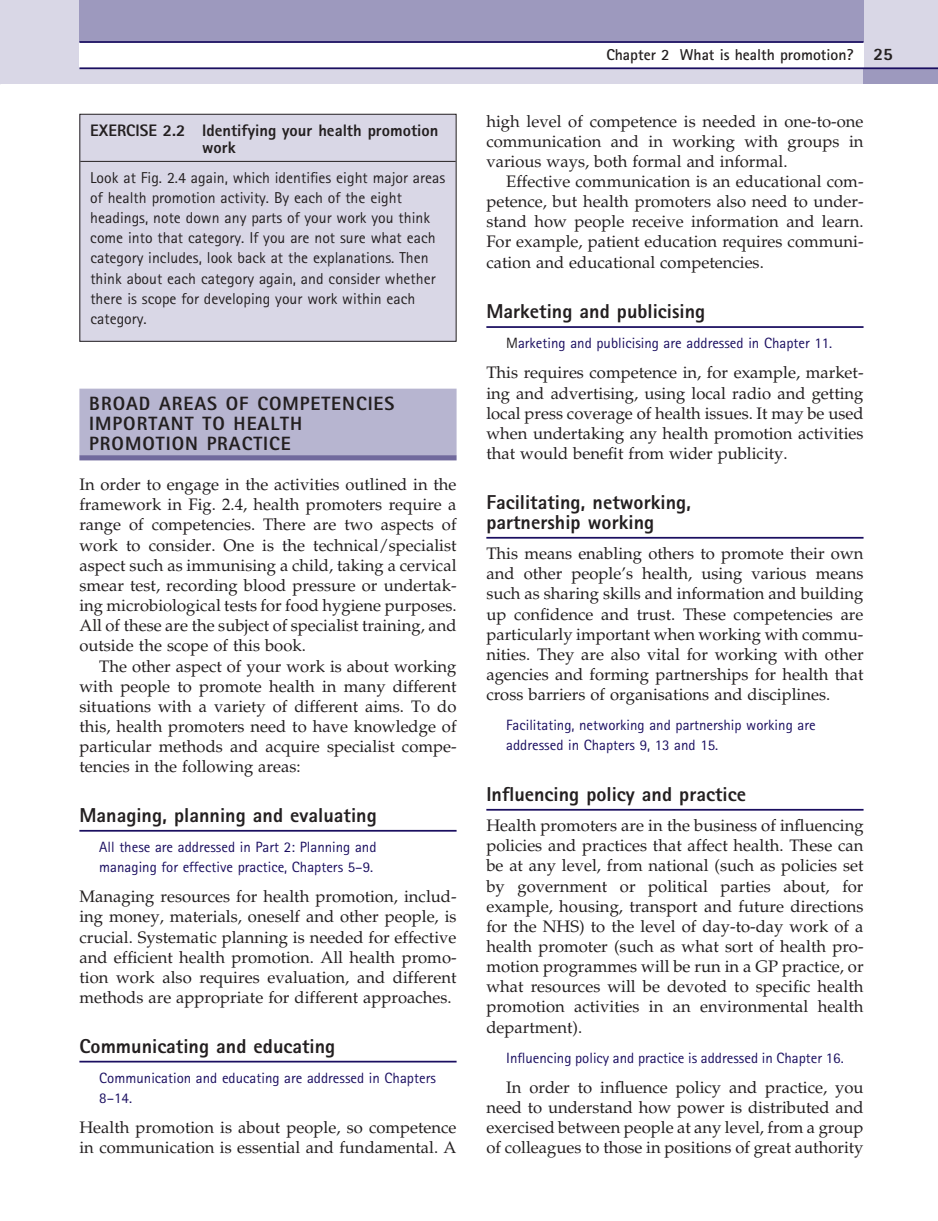
<style>
.page{position:relative;width:938px;height:1221px;background:#fff}
.page>*{position:absolute;margin:0;border:0;box-sizing:border-box;transform-origin:0 0}
.t1{font:800 20.12px/20.1px "Rotis Sans Serif";color:#231f20}
.t2{font:800 19.25px/20.1px "Rotis Sans Serif";letter-spacing:.05em;color:#231f20}
.t3{font:16.62px/20.1px "Palatino";color:#231f20;text-align:justify}
.t4{font:800 16.62px/17.5px "Rotis Sans Serif";color:#231f20}
.t5{font:15.75px/20.1px "Rotis Sans Serif";color:#231f20}
.t6{font:700 15.75px "Rotis Sans Serif";color:#231f20}
.t7{font:14.88px/20.1px "Rotis Sans Serif";color:#1a0e60}
.s1{font-weight:800;font-size:17.5px}
.s2{color:#231f20}
</style>
<div class="page">
<div style="left:0;top:0;width:938px;height:84px;background:#d9d7e6"></div>
<div style="left:79px;top:0;width:784px;height:42px;background:#9d99be"></div>
<div style="left:79px;top:42px;width:784px;height:26px;background:#fff"></div>
<div style="left:863px;top:68px;width:75px;height:16px;background:#9d99be"></div>
<hr style="left:79px;top:67px;width:859px;height:2px;background:#1a0e60">
<hr style="left:79px;top:41px;width:784px;height:2px;background:#1a0e60">
<div style="left:79px;top:388px;width:377px;height:67px;background:#b7b5d0"></div>
<div style="left:79px;top:455px;width:377px;height:5px;background:#716a9d"></div>
<hr style="left:79px;top:829px;width:377px;height:2px;background:#1a0e60">
<hr style="left:79px;top:1060px;width:377px;height:2px;background:#1a0e60">
<hr style="left:486px;top:326px;width:377px;height:2px;background:#1a0e60">
<hr style="left:486px;top:537px;width:377px;height:1px;background:#1a0e60">
<hr style="left:486px;top:808px;width:377px;height:2px;background:#1a0e60">
<div style="left:80px;top:114px;width:376px;height:227px;background:#d9d7e6"></div>
<hr style="left:80px;top:161px;width:376px;height:1px;background:#231f20">
<div style="left:79px;top:114px;width:377px;height:228px;border:1px solid #231f20"></div>
<p class="t4" style="left:90px;top:121px;width:53px">EXERCISE</p>
<p class="t4" style="left:202px;top:121px;width:238px;text-indent:-39px">2.2 Identifying your health promotion work</p>
<p class="t5" style="left:90px;top:167px;width:356px">Look at Fig. 2.4 again, which identifies eight major areas of health promotion activity. By each of the eight headings, note down any parts of your work you think come into that category. If you are not sure what each category includes, look back at the explanations. Then think about each category again, and consider whether there is scope for developing your work within each category.</p>
<p class="t2" style="left:89px;top:393px;width:307px">Broad Areas of Competencies<br>Important to Health<br>Promotion Practice</p>
<p class="t3" style="left:79px;top:475px;width:379px">In order to engage in the activities outlined in the framework in Fig. 2.4, health promoters require a range of competencies. There are two aspects of work to consider. One is the technical/specialist aspect such as immunising a child, taking a cervical smear test, recording blood pressure or undertak&shy;ing microbiological tests for food hygiene purposes.<br>All of these are the subject of specialist training, and outside the scope of this book.</p>
<p class="t3" style="left:79px;top:656px;width:379px;text-indent:20px">The other aspect of your work is about working with people to promote health in many different situations with a variety of different aims. To do this, health promoters need to have knowledge of particular methods and acquire specialist compe&shy;tencies in the following areas:</p>
<p class="t1" style="left:79px;top:804px;width:299px">Managing, planning and evaluating</p>
<p class="t7" style="left:99px;top:836px;width:279px">All these are addressed in Part 2: Planning and managing for effective practice, Chapters 5–9.</p>
<p class="t3" style="left:79px;top:886px;width:379px">Managing resources for health promotion, includ&shy;ing money, materials, oneself and other people, is crucial. Systematic planning is needed for effective and efficient health promotion. All health promo&shy;tion work also requires evaluation, and different methods are appropriate for different approaches.</p>
<p class="t1" style="left:79px;top:1035px;width:257px">Communicating and educating</p>
<p class="t7" style="left:99px;top:1067px;width:338px">Communication and educating are addressed in Chapters<br>8–14.</p>
<p class="t3" style="left:79px;top:1117px;width:379px">Health promotion is about people, so competence in communication is essential and fundamental. A</p>
<p class="t6" style="left:606px;top:44px;width:288px">Chapter 2 What is health promotion? <span class="s1">25</span></p>
<p class="t3" style="left:486px;top:111px;width:379px">high level of competence is needed in one-to-one communication and in working with groups in various ways, both formal and informal.</p>
<p class="t3" style="left:486px;top:171px;width:379px;text-indent:20px">Effective communication is an educational com&shy;petence, but health promoters also need to under&shy;stand how people receive information and learn.<br>For example, patient education requires communi&shy;cation and educational competencies.</p>
<p class="t1" style="left:486px;top:301px;width:220px">Marketing and publicising</p>
<p class="t7" style="left:506px;top:333px;width:327px"><span class="s2">M</span>arketing and publicising are addressed in Chapter 11.</p>
<p class="t3" style="left:486px;top:363px;width:379px">This requires competence in, for example, market&shy;ing and advertising, using local radio and getting local press coverage of health issues. It may be used when undertaking any health promotion activities that would benefit from wider publicity.</p>
<p class="t1" style="left:486px;top:491px;width:206px">Facilitating, networking, partnership working</p>
<p class="t3" style="left:486px;top:543px;width:379px">This means enabling others to promote their own and other people’s health, using various means such as sharing skills and information and building up confidence and trust. These competencies are particularly important when working with commu&shy;nities. They are also vital for working with other agencies and forming partnerships for health that cross barriers of organisations and disciplines.</p>
<p class="t7" style="left:506px;top:714px;width:311px">Facilitating, networking and partnership working are addressed in Chapters 9, 13 and 15.</p>
<p class="t1" style="left:486px;top:783px;width:261px">Influencing policy and practice</p>
<p class="t3" style="left:486px;top:815px;width:379px">Health promoters are in the business of influencing policies and practices that affect health. These can be at any level, from national (such as policies set by government or political parties about, for example, housing, transport and future directions for the NHS) to the level of day-to-day work of a health promoter (such as what sort of health pro&shy;motion programmes will be run in a GP practice, or what resources will be devoted to specific health promotion activities in an environmental health department).</p>
<p class="t7" style="left:506px;top:1047px;width:339px">Influencing policy and practice is addressed in Chapter 16.</p>
<p class="t3" style="left:486px;top:1077px;width:379px;text-indent:20px">In order to influence policy and practice, you need to understand how power is distributed and exercised between people at any level, from a group of colleagues to those in positions of great authority</p>
</div>
